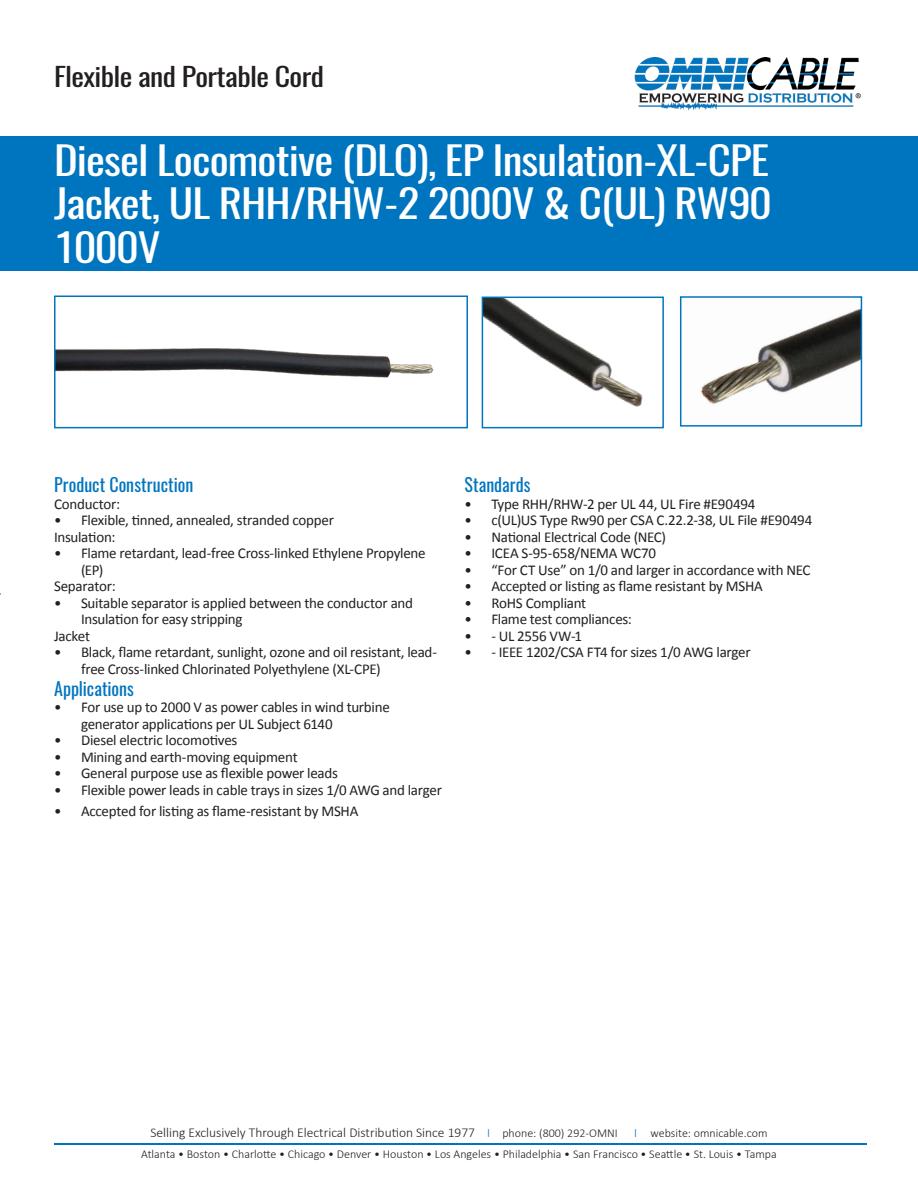
<style>
.page{position:relative;width:918px;height:1188px;background:#fff}
.page>*{position:absolute;margin:0;border:0;box-sizing:border-box;transform-origin:0 0}
.t1{font:38.25px/43.5px "Oswald";letter-spacing:-.02em;color:#fff;scale:1.18 1}
.t2{font:25.5px "Oswald";letter-spacing:-.02em;color:#231f20;scale:1.18 1}
.t3{font:18px "Oswald";color:#0075bf}
.t4{font:15px/16.5px "Calibri";letter-spacing:-.02em;color:#231f20}
.t5{font:300 13.5px "Calibri";color:#231f20}
.t6{font:300 12px "Calibri";color:#231f20}
.s1{font-size:12.75px;color:#0075bf}
.s2{font-size:12px}
</style>
<div class="page">
<div style="left:0;top:136px;width:918px;height:135px;background:#0075bf"></div>
<img style="left:634px;top:57px;width:227px;height:54px">
<hr style="left:54px;top:1143px;width:813px;height:1px;background:#0075bf">
<img style="left:57px;top:348px;width:377px;height:30px">
<div style="left:54px;top:296px;width:414px;height:132px;border:2px solid #0075bf"></div>
<img style="left:485px;top:300px;width:158px;height:107px">
<div style="left:482px;top:297px;width:182px;height:131px;border:2px solid #0075bf"></div>
<img style="left:700px;top:309px;width:159px;height:95px">
<div style="left:680px;top:296px;width:182px;height:131px;border:2px solid #0075bf"></div>
<p class="t2" style="left:54px;top:59px;width:230px">Flexible and Portable Cord</p>
<p class="t1" style="left:54px;top:139px;width:608px">Diesel Locomotive (DLO), EP Insulation-XL-CPE</p>
<p class="t1" style="left:54px;top:182px;width:610px">Jacket, UL RHH/RHW-2 2000V &amp; C(UL) RW90<br>1000V</p>
<p class="t3" style="left:54px;top:473px;width:141px">Product Construction</p>
<p class="t4" style="left:54px;top:496px;width:68px">Conductor:</p>
<p class="t4" style="left:54px;top:512px;width:281px">• Flexible, tinned, annealed, stranded copper</p>
<p class="t4" style="left:54px;top:529px;width:63px">Insulation:</p>
<p class="t4" style="left:81px;top:545px;width:346px;text-indent:-27px">• Flame retardant, lead-free Cross-linked Ethylene Propylene (EP)</p>
<p class="t4" style="left:54px;top:578px;width:63px">Separator:</p>
<p class="t4" style="left:81px;top:595px;width:334px;text-indent:-27px">• Suitable separator is applied between the conductor and<br>Insulation for easy stripping</p>
<p class="t4" style="left:54px;top:628px;width:38px">Jacket</p>
<p class="t4" style="left:81px;top:644px;width:358px;text-indent:-27px">• Black, flame retardant, sunlight, ozone and oil resistant, lead&shy;free Cross-linked Chlorinated Polyethylene (XL-CPE)</p>
<p class="t3" style="left:54px;top:676px;width:81px">Applications</p>
<p class="t4" style="left:81px;top:699px;width:310px;text-indent:-27px">• For use up to 2000 V as power cables in wind turbine generator applications per UL Subject 6140</p>
<p class="t4" style="left:54px;top:732px;width:185px">• Diesel electric locomotives</p>
<p class="t4" style="left:54px;top:748px;width:245px">• Mining and earth-moving equipment</p>
<p class="t4" style="left:54px;top:765px;width:285px">• General purpose use as flexible power leads</p>
<p class="t4" style="left:54px;top:781px;width:389px">• Flexible power leads in cable trays in sizes 1/0 AWG and larger</p>
<p class="t4" style="left:54px;top:803px;width:306px">• Accepted for listing as flame-resistant by MSHA</p>
<p class="t3" style="left:464px;top:473px;width:68px">Standards</p>
<p class="t4" style="left:464px;top:496px;width:293px">• Type RHH/RHW-2 per UL 44, UL Fire #E90494</p>
<p class="t4" style="left:464px;top:512px;width:350px">• c(UL)US Type Rw90 per CSA C.22.2-38, UL File #E90494</p>
<p class="t4" style="left:464px;top:529px;width:203px">• National Electrical Code (NEC)</p>
<p class="t4" style="left:464px;top:545px;width:193px">• ICEA S-95-658/NEMA WC70</p>
<p class="t4" style="left:464px;top:562px;width:348px">• “For CT Use” on 1/0 and larger in accordance with NEC</p>
<p class="t4" style="left:464px;top:578px;width:300px">• Accepted or listing as flame resistant by MSHA</p>
<p class="t4" style="left:464px;top:595px;width:123px">• RoHS Compliant</p>
<p class="t4" style="left:464px;top:611px;width:169px">• Flame test compliances:</p>
<p class="t4" style="left:464px;top:628px;width:119px">• - UL 2556 VW-1</p>
<p class="t4" style="left:464px;top:644px;width:288px">• - IEEE 1202/CSA FT4 for sizes 1/0 AWG larger</p>
<p class="t5" style="left:150px;top:1124px;width:469px">Selling Exclusively Through Electrical Distribution Since 1977 <span class="s1">I</span> <span class="s2">phone: (800) 292-OMNI</span></p>
<p class="t6" style="left:634px;top:1125px;width:135px"><span class="s1">I</span> website: omnicable.com</p>
<p class="t6" style="left:141px;top:1146px;width:637px">Atlanta • Boston • Charlotte • Chicago • Denver • Houston • Los Angeles • Philadelphia • San Francisco • Seattle • St. Louis • Tampa</p>
</div>
